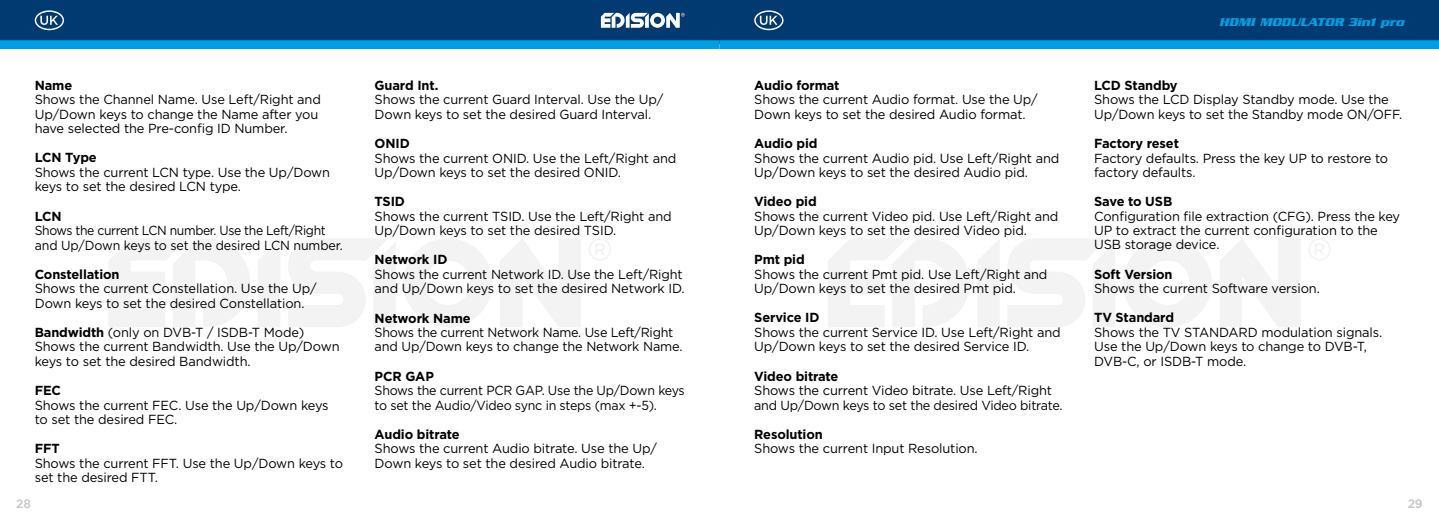
<style>
.page{position:relative;width:1439px;height:521px;background:#fff}
.page>*{position:absolute;margin:0;border:0;box-sizing:border-box;transform-origin:0 0}
.t1{font:13.12px/14.3px "Gotham Greek";letter-spacing:-.01em;color:#000}
.t2{font:700 13.12px "Gotham Greek";letter-spacing:-.01em;color:#000}
.t3{font:13.12px/14.3px "Gotham Greek";letter-spacing:-.03em;color:#000;scale:.93 1}
.t4{font:13.12px/14.3px "Gotham Greek";letter-spacing:-.01em;color:#000;scale:.95 1}
.t5{font:13.12px/14.3px "Gotham Greek";letter-spacing:-.01em;color:#000;scale:.96 1}
.t6{font:12.25px "PF Stargate Serif Extra B Oblique";color:#009fe3}
.t7{font:500 12.25px "Gotham Greek";color:#c6c6c6}
.s1{font-weight:700}
</style>
<div class="page">
<div style="left:0;top:0;width:719px;height:44px;background:#003a70"></div>
<div style="left:719px;top:0;width:720px;height:44px;background:#003a70"></div>
<div style="left:0;top:40px;width:719px;height:9px;background:#009fe3"></div>
<div style="left:719px;top:40px;width:720px;height:9px;background:#009fe3"></div>
<svg style="left:258px;top:240px;width:22px;height:87px"></svg>
<svg style="left:500px;top:239px;width:81px;height:88px"></svg>
<svg style="left:109px;top:239px;width:141px;height:88px"></svg>
<svg style="left:288px;top:239px;width:107px;height:88px"></svg>
<svg style="left:404px;top:239px;width:88px;height:88px"></svg>
<svg style="left:589px;top:239px;width:22px;height:21px"></svg>
<svg style="left:601px;top:13px;width:84px;height:15px"></svg>
<svg style="left:978px;top:240px;width:21px;height:87px"></svg>
<svg style="left:1220px;top:239px;width:80px;height:88px"></svg>
<svg style="left:828px;top:239px;width:141px;height:88px"></svg>
<svg style="left:1008px;top:239px;width:107px;height:88px"></svg>
<svg style="left:1123px;top:239px;width:89px;height:88px"></svg>
<svg style="left:1309px;top:239px;width:21px;height:21px"></svg>
<svg style="left:35px;top:10px;width:29px;height:20px"></svg>
<svg style="left:754px;top:10px;width:29px;height:20px"></svg>
<p class="t2" style="left:35px;top:78px;width:39px">Name</p>
<p class="t1" style="left:35px;top:92px;width:288px">Shows the Channel Name. Use Left/Right and<br>Up/Down keys to change the Name after you have selected the Pre-config ID Number.</p>
<p class="t2" style="left:35px;top:150px;width:64px">LCN Type</p>
<p class="t1" style="left:35px;top:165px;width:297px">Shows the current LCN type. Use the Up/Down keys to set the desired LCN type.</p>
<p class="t2" style="left:35px;top:208px;width:28px">LCN</p>
<p class="t3" style="left:35px;top:223px;width:333px">Shows the current LCN number. Use the Left/Right and Up/Down keys to set the desired LCN number.</p>
<p class="t2" style="left:35px;top:266px;width:86px">Constellation</p>
<p class="t1" style="left:35px;top:281px;width:283px">Shows the current Constellation. Use the Up/<br>Down keys to set the desired Constellation.</p>
<p class="t1" style="left:35px;top:325px;width:306px"><span class="s1">Bandwidth</span> (only on DVB-T / ISDB-T Mode)<br>Shows the current Bandwidth. Use the Up/Down keys to set the desired Bandwidth.</p>
<p class="t2" style="left:35px;top:383px;width:28px">FEC</p>
<p class="t1" style="left:35px;top:397px;width:295px">Shows the current FEC. Use the Up/Down keys to set the desired FEC.</p>
<p class="t2" style="left:35px;top:441px;width:26px">FFT</p>
<p class="t1" style="left:35px;top:456px;width:310px">Shows the current FFT. Use the Up/Down keys to set the desired FTT.</p>
<p class="t2" style="left:375px;top:78px;width:65px">Guard Int.</p>
<p class="t1" style="left:375px;top:92px;width:290px">Shows the current Guard Interval. Use the Up/<br>Down keys to set the desired Guard Interval.</p>
<p class="t2" style="left:375px;top:136px;width:37px">ONID</p>
<p class="t1" style="left:375px;top:151px;width:303px">Shows the current ONID. Use the Left/Right and<br>Up/Down keys to set the desired ONID.</p>
<p class="t2" style="left:375px;top:194px;width:32px">TSID</p>
<p class="t1" style="left:375px;top:209px;width:299px">Shows the current TSID. Use the Left/Right and<br>Up/Down keys to set the desired TSID.</p>
<p class="t2" style="left:375px;top:252px;width:74px">Network ID</p>
<p class="t1" style="left:375px;top:267px;width:312px">Shows the current Network ID. Use the Left/Right and Up/Down keys to set the desired Network ID.</p>
<p class="t2" style="left:375px;top:310px;width:97px">Network Name</p>
<p class="t5" style="left:375px;top:325px;width:322px">Shows the current Network Name. Use Left/Right and Up/Down keys to change the Network Name.</p>
<p class="t2" style="left:375px;top:368px;width:61px">PCR GAP</p>
<p class="t4" style="left:375px;top:383px;width:328px">Shows the current PCR GAP. Use the Up/Down keys to set the Audio/Video sync in steps (max +-5).</p>
<p class="t2" style="left:375px;top:427px;width:87px">Audio bitrate</p>
<p class="t1" style="left:375px;top:441px;width:284px">Shows the current Audio bitrate. Use the Up/<br>Down keys to set the desired Audio bitrate.</p>
<p class="t2" style="left:754px;top:78px;width:87px">Audio format</p>
<p class="t1" style="left:754px;top:92px;width:285px">Shows the current Audio format. Use the Up/<br>Down keys to set the desired Audio format.</p>
<p class="t2" style="left:754px;top:136px;width:65px">Audio pid</p>
<p class="t1" style="left:754px;top:151px;width:307px">Shows the current Audio pid. Use Left/Right and<br>Up/Down keys to set the desired Audio pid.</p>
<p class="t2" style="left:754px;top:194px;width:64px">Video pid</p>
<p class="t1" style="left:754px;top:209px;width:306px">Shows the current Video pid. Use Left/Right and<br>Up/Down keys to set the desired Video pid.</p>
<p class="t2" style="left:754px;top:252px;width:52px">Pmt pid</p>
<p class="t1" style="left:754px;top:267px;width:295px">Shows the current Pmt pid. Use Left/Right and<br>Up/Down keys to set the desired Pmt pid.</p>
<p class="t2" style="left:754px;top:310px;width:67px">Service ID</p>
<p class="t1" style="left:754px;top:325px;width:308px">Shows the current Service ID. Use Left/Right and<br>Up/Down keys to set the desired Service ID.</p>
<p class="t2" style="left:754px;top:368px;width:86px">Video bitrate</p>
<p class="t1" style="left:754px;top:383px;width:310px">Shows the current Video bitrate. Use Left/Right and Up/Down keys to set the desired Video bitrate.</p>
<p class="t2" style="left:754px;top:427px;width:70px">Resolution</p>
<p class="t1" style="left:754px;top:441px;width:225px">Shows the current Input Resolution.</p>
<p class="t6" style="left:1219px;top:15px;width:186px">HDMI MODULATOR 3in1 pro</p>
<p class="t2" style="left:1094px;top:78px;width:85px">LCD Standby</p>
<p class="t1" style="left:1094px;top:92px;width:310px">Shows the LCD Display Standby mode. Use the<br>Up/Down keys to set the Standby mode ON/OFF.</p>
<p class="t2" style="left:1094px;top:136px;width:86px">Factory reset</p>
<p class="t1" style="left:1094px;top:151px;width:296px">Factory defaults. Press the key UP to restore to factory defaults.</p>
<p class="t2" style="left:1094px;top:194px;width:80px">Save to USB</p>
<p class="t1" style="left:1094px;top:209px;width:307px">Configuration file extraction (CFG). Press the key<br>UP to extract the current configuration to the<br>USB storage device.</p>
<p class="t2" style="left:1094px;top:266px;width:80px">Soft Version</p>
<p class="t1" style="left:1094px;top:281px;width:227px">Shows the current Software version.</p>
<p class="t2" style="left:1094px;top:310px;width:81px">TV Standard</p>
<p class="t1" style="left:1094px;top:325px;width:290px">Shows the TV STANDARD modulation signals.<br>Use the Up/Down keys to change to DVB-T,<br>DVB-C, or ISDB-T mode.</p>
<p class="t7" style="left:16px;top:496px;width:16px">28</p>
<p class="t7" style="left:1407px;top:496px;width:17px">29</p>
</div>
